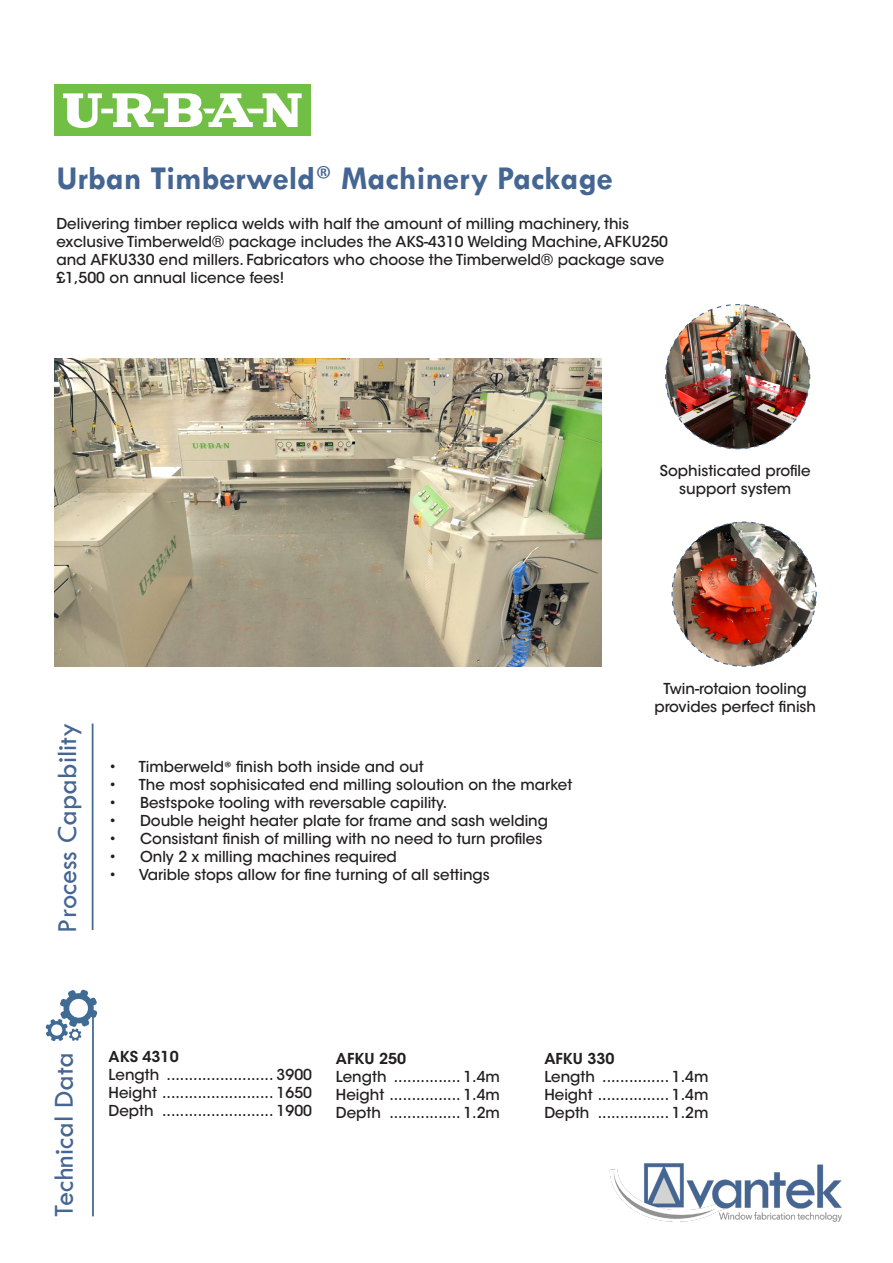
<style>
.page{position:relative;width:893px;height:1263px;background:#fff}
.page>*{position:absolute;margin:0;border:0;box-sizing:border-box;transform-origin:0 0}
.t1{font:700 33.6px "Tw Cen";color:#456592}
.t2{font:28.5px "Tw Cen";color:#456592}
.t3{font:500 15px/18px "ITC Avant Garde Std";color:#231f20;text-align:center}
.t4{font:600 15px "ITC Avant Garde Std";color:#231f20}
.s1{font-family:"Calibri";font-weight:400}
</style>
<div class="page">
<img style="left:609px;top:1163px;width:233px;height:59px">
<img style="left:665px;top:304px;width:146px;height:146px">
<img style="left:671px;top:521px;width:146px;height:146px">
<hr style="left:92px;top:723px;width:1px;height:207px;background:#416993">
<svg style="left:46px;top:990px;width:51px;height:51px"></svg>
<hr style="left:92px;top:1011px;width:2px;height:205px;background:#416993">
<img style="left:54px;top:359px;width:547px;height:308px">
<div style="left:54px;top:85px;width:256px;height:51px;background:#71bf44"></div>
<svg style="left:63px;top:93px;width:239px;height:35px"></svg>
<p class="t1" style="left:56px;top:158px;width:558px">Urban Timberweld<span class="s1">®</span> Machinery Package</p>
<p class="t3" style="left:56px;top:215px;width:613px;text-align:left">Delivering timber replica welds with half the amount of milling machinery, this exclusive Timberweld® package includes the AKS-4310 Welding Machine, AFKU250 and AFKU330 end millers. Fabricators who choose the Timberweld® package save £1,500 on annual licence fees!</p>
<p class="t3" style="left:660px;top:461px;width:152px">Sophisticated profile support system</p>
<p class="t2" style="left:50px;top:932px;width:211px;rotate:-90deg">Process Capability</p>
<p class="t3" style="left:109px;top:758px;width:316px">• Timberweld<span class="s1">®</span> finish both inside and out</p>
<p class="t3" style="left:109px;top:776px;width:465px">• The most sophisicated end milling soloution on the market</p>
<p class="t3" style="left:109px;top:794px;width:340px">• Bestspoke tooling with reversable capility.</p>
<p class="t3" style="left:109px;top:812px;width:441px">• Double height heater plate for frame and sash welding</p>
<p class="t3" style="left:109px;top:830px;width:435px">• Consistant finish of milling with no need to turn profiles</p>
<p class="t3" style="left:109px;top:848px;width:290px">• Only 2 x milling machines required</p>
<p class="t3" style="left:109px;top:866px;width:383px">• Varible stops allow for fine turning of all settings</p>
<p class="t3" style="left:654px;top:680px;width:163px">Twin-rotaion tooling provides perfect finish</p>
<p class="t2" style="left:47px;top:1216px;width:166px;rotate:-90deg">Technical Data</p>
<p class="t4" style="left:109px;top:1047px;width:72px">AKS 4310</p>
<p class="t3" style="left:109px;top:1065px;width:205px">Length ........................ 3900</p>
<p class="t3" style="left:109px;top:1083px;width:205px">Height ......................... 1650</p>
<p class="t3" style="left:109px;top:1101px;width:205px">Depth ......................... 1900</p>
<p class="t4" style="left:336px;top:1049px;width:72px">AFKU 250</p>
<p class="t3" style="left:336px;top:1068px;width:166px">Length ............... 1.4m</p>
<p class="t3" style="left:336px;top:1086px;width:166px">Height ................ 1.4m</p>
<p class="t3" style="left:336px;top:1104px;width:166px">Depth ................ 1.2m</p>
<p class="t4" style="left:544px;top:1049px;width:72px">AFKU 330</p>
<p class="t3" style="left:544px;top:1068px;width:166px">Length ............... 1.4m</p>
<p class="t3" style="left:544px;top:1086px;width:166px">Height ................ 1.4m</p>
<p class="t3" style="left:544px;top:1104px;width:166px">Depth ................ 1.2m</p>
</div>
